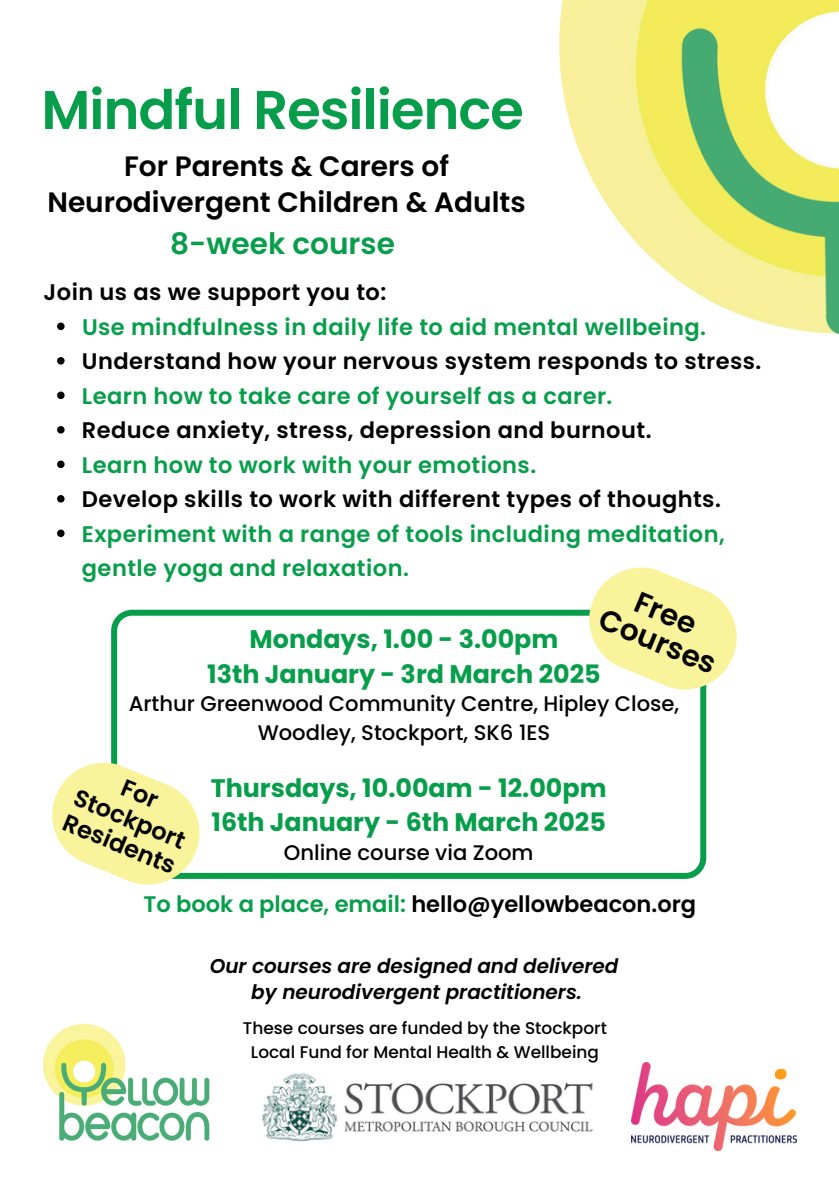
<style>
.page{position:relative;width:839px;height:1191px;background:#fff}
.page>*{position:absolute;margin:0;border:0;box-sizing:border-box;transform-origin:0 0}
.t1{font:600 54.4px "Poppins";letter-spacing:-.02em;color:#079e4b}
.t2{font:600 29.6px "Poppins";color:#079e4b}
.t3{font:600 29.6px "Poppins";color:#000}
.t4{font:600 28px/36px "Poppins";color:#000;text-align:center}
.t5{font:700 25.4px/34.4px "Poppins";color:#079e4b;text-align:center}
.t6{font:600 24px "Poppins";color:#000}
.t7{font:600 22.6px/34.4px "Poppins";letter-spacing:.02em;color:#079e4b}
.t8{font:600 22.6px "Poppins";letter-spacing:.02em;color:#000}
.t9{font:600 22.6px "Poppins";color:#000}
.t10{font:500 21.2px/28.4px "Poppins";color:#000;text-align:center}
.t11{font:italic 600 20px/25.6px "Poppins";color:#000;text-align:center}
.t12{font:500 17px "Poppins";color:#000}
.s1{color:#079e4b}
</style>
<div class="page">
<img style="left:559px;top:0;width:279px;height:335px">
<svg style="left:111px;top:610px;width:595px;height:268px"></svg>
<svg style="left:57px;top:323px;width:8px;height:7px"></svg>
<svg style="left:57px;top:357px;width:8px;height:8px"></svg>
<svg style="left:57px;top:392px;width:8px;height:7px"></svg>
<svg style="left:57px;top:426px;width:8px;height:8px"></svg>
<svg style="left:57px;top:461px;width:8px;height:7px"></svg>
<svg style="left:57px;top:495px;width:8px;height:8px"></svg>
<svg style="left:57px;top:530px;width:8px;height:7px"></svg>
<svg style="left:582px;top:567px;width:155px;height:130px"></svg>
<img style="left:262px;top:1073px;width:331px;height:69px">
<img style="left:44px;top:1024px;width:166px;height:117px">
<img style="left:631px;top:1062px;width:165px;height:89px">
<svg style="left:52px;top:756px;width:154px;height:129px"></svg>
<h4 class="t1" style="left:41px;top:72px;width:484px">Mindful Resilience</h4>
<h4 class="t4" style="left:47px;top:148px;width:479px">For Parents &amp; Carers of<br>Neurodivergent Children &amp; Adults</h4>
<h2 class="t2" style="left:170px;top:223px;width:226px">8-week course</h2>
<p class="t8" style="left:44px;top:276px;width:344px">Join us as we support you to:</p>
<h4 class="t7" style="left:82px;top:309px;width:625px">Use mindfulness in daily life to aid mental wellbeing.</h4>
<p class="t8" style="left:82px;top:345px;width:681px">Understand how your nervous system responds to stress.</p>
<p class="t7" style="left:82px;top:378px;width:532px">Learn how to take care of yourself as a carer.</p>
<p class="t8" style="left:82px;top:414px;width:571px">Reduce anxiety, stress, depression and burnout.</p>
<p class="t7" style="left:82px;top:447px;width:456px">Learn how to work with your emotions.</p>
<p class="t8" style="left:82px;top:483px;width:640px">Develop skills to work with different types of thoughts.</p>
<p class="t7" style="left:82px;top:516px;width:644px">Experiment with a range of tools including meditation, gentle yoga and relaxation.</p>
<p class="t3" style="left:608px;top:599px;width:125px;rotate:22deg">Courses</p>
<p class="t3" style="left:643px;top:581px;width:66px;rotate:22deg">Free</p>
<h1 class="t5" style="left:207px;top:622px;width:395px">Mondays, 1.00 - 3.00pm<br>13th January - 3rd March 2025</h1>
<h1 class="t10" style="left:129px;top:690px;width:552px">Arthur Greenwood Community Centre, Hipley Close,<br>Woodley, Stockport, SK6 1ES</h1>
<p class="t5" style="left:211px;top:771px;width:397px;text-align:left">Thursdays, 10.00am - 12.00pm<br>16th January - 6th March 2025</p>
<p class="t10" style="left:284px;top:838px;width:251px">Online course via Zoom</p>
<h6 class="t6" style="left:81px;top:781px;width:120px;rotate:22deg">Stockport</h6>
<h6 class="t6" style="left:70px;top:806px;width:121px;rotate:22deg">Residents</h6>
<p class="t9" style="left:143px;top:889px;width:554px"><span class="s1">To book a place, email:</span> hello@yellowbeacon.org</p>
<p class="t11" style="left:210px;top:954px;width:410px">Our courses are designed and delivered by neurodivergent practitioners.</p>
<h3 class="t12" style="left:243px;top:1016px;width:365px">These courses are funded by the Stockport</h3>
<h3 class="t12" style="left:251px;top:1040px;width:349px">Local Fund for Mental Health &amp; Wellbeing</h3>
</div>
